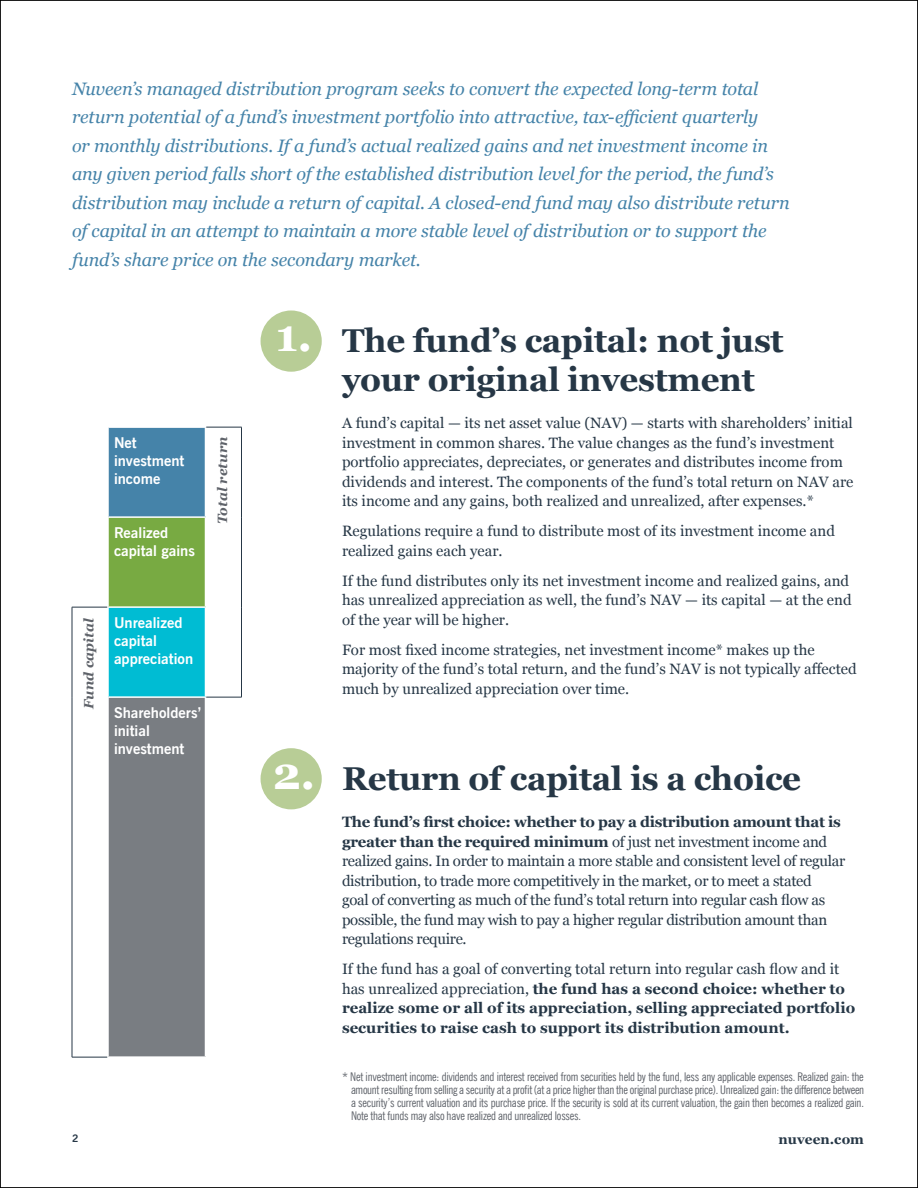
<style>
.page{position:relative;width:918px;height:1188px;background:#fff}
.page>*{position:absolute;margin:0;border:0;box-sizing:border-box;transform-origin:0 0}
.t1{font:700 45px "Georgia";color:#fff}
.t2{font:700 33px/39px "Georgia";letter-spacing:-.01em;color:#263746}
.t3{font:italic 18px/28.5px "Georgia";letter-spacing:-.01em;color:#4583a9}
.t4{font:15px/19.5px "Georgia";color:#263746}
.t5{font:15px/19.5px "Georgia";letter-spacing:-.02em;color:#263746}
.t6{font:700 15px/19.5px "Georgia";color:#263746}
.t7{font:700 15px/18px "News Gothic BT";color:#fff}
.t8{font:italic 700 13.5px "Georgia";letter-spacing:.01em;color:#5f636a}
.t9{font:700 13.5px "Georgia";letter-spacing:.005em;color:#263746}
.t10{font:condensed 12px/12.8px "News Gothic BT";letter-spacing:-.02em;color:#5f636a;text-align:justify}
.t11{font:700 10.5px "News Gothic BT";color:#263746}
.s1{font-weight:700}
.s2{font-weight:400}
</style>
<div class="page">
<div style="left:261px;top:310px;width:61px;height:62px;background:#b8cd96;border-radius:50%"></div>
<div style="left:261px;top:748px;width:61px;height:61px;background:#b8cd96;border-radius:50%"></div>
<div style="left:108px;top:427px;width:98px;height:90px;background:#4583a9"></div>
<div style="left:108px;top:517px;width:98px;height:90px;background:#78aa42"></div>
<div style="left:108px;top:607px;width:98px;height:90px;background:#00bcd3"></div>
<div style="left:108px;top:697px;width:98px;height:360px;background:#797d82"></div>
<hr style="left:108px;top:426px;width:98px;height:2px;background:#fff">
<hr style="left:107px;top:428px;width:2px;height:88px;background:#fff">
<hr style="left:205px;top:428px;width:1px;height:88px;background:#fff">
<hr style="left:108px;top:516px;width:98px;height:2px;background:#fff">
<hr style="left:107px;top:518px;width:2px;height:88px;background:#fff">
<hr style="left:205px;top:518px;width:1px;height:88px;background:#fff">
<hr style="left:107px;top:606px;width:99px;height:2px;background:#fff">
<hr style="left:107px;top:608px;width:2px;height:88px;background:#fff">
<hr style="left:205px;top:608px;width:1px;height:88px;background:#fff">
<hr style="left:108px;top:696px;width:98px;height:2px;background:#fff">
<hr style="left:107px;top:698px;width:2px;height:358px;background:#fff">
<hr style="left:205px;top:698px;width:1px;height:358px;background:#fff">
<hr style="left:107px;top:1056px;width:99px;height:2px;background:#fff">
<hr style="left:206px;top:427px;width:36px;height:1px;background:#263746">
<hr style="left:241px;top:427px;width:1px;height:90px;background:#263746">
<hr style="left:241px;top:517px;width:1px;height:90px;background:#263746">
<hr style="left:241px;top:607px;width:1px;height:90px;background:#263746">
<hr style="left:206px;top:697px;width:36px;height:1px;background:#263746">
<hr style="left:72px;top:607px;width:35px;height:1px;background:#263746">
<hr style="left:72px;top:607px;width:1px;height:90px;background:#263746">
<hr style="left:72px;top:697px;width:1px;height:360px;background:#263746">
<hr style="left:72px;top:1057px;width:35px;height:1px;background:#263746">
<p class="t3" style="left:72px;top:73px;width:719px">Nuveen’s managed distribution program seeks to convert the expected long-term total return potential of a fund’s investment portfolio into attractive, tax-efficient quarterly<br>or monthly distributions. If a fund’s actual realized gains and net investment income in any given period falls short of the established distribution level for the period, the fund’s distribution may include a return of capital. A closed-end fund may also distribute return of capital in an attempt to maintain a more stable level of distribution or to support the fund’s share price on the secondary market.</p>
<p class="t7" style="left:114px;top:433px;width:72px">Net investment income</p>
<p class="t7" style="left:114px;top:523px;width:82px">Realized capital gains</p>
<p class="t8" style="left:212px;top:524px;width:89px;rotate:-90deg">Total return</p>
<p class="t8" style="left:79px;top:709px;width:92px;rotate:-90deg">Fund capital</p>
<p class="t7" style="left:114px;top:613px;width:81px">Unrealized capital appreciation</p>
<p class="t7" style="left:114px;top:703px;width:89px">Shareholders’ initial investment</p>
<h1 class="t1" style="left:276px;top:302px;width:38px">1.</h1>
<h1 class="t1" style="left:273px;top:739px;width:44px">2.</h1>
<h2 class="t2" style="left:342px;top:319px;width:443px">The fund’s capital: not just your original investment</h2>
<p class="t4" style="left:342px;top:413px;width:513px">A fund’s capital — its net asset value (NAV) — starts with shareholders’ initial investment in common shares. The value changes as the fund’s investment portfolio appreciates, depreciates, or generates and distributes income from dividends and interest. The components of the fund’s total return on NAV are its income and any gains, both realized and unrealized, after expenses.*</p>
<p class="t4" style="left:342px;top:521px;width:495px">Regulations require a fund to distribute most of its investment income and realized gains each year.</p>
<p class="t4" style="left:342px;top:570px;width:511px">If the fund distributes only its net investment income and realized gains, and has unrealized appreciation as well, the fund’s NAV — its capital — at the end of the year will be higher.</p>
<p class="t4" style="left:342px;top:639px;width:516px">For most fixed income strategies, net investment income* makes up the majority of the fund’s total return, and the fund’s NAV is not typically affected much by unrealized appreciation over time.</p>
<h2 class="t2" style="left:342px;top:757px;width:461px">Return of capital is a choice</h2>
<p class="t5" style="left:342px;top:812px;width:505px"><span class="s1">The fund’s first choice: whether to pay a distribution amount that is greater than the required minimum</span> of just net investment income and realized gains. In order to maintain a more stable and consistent level of regular distribution, to trade more competitively in the market, or to meet a stated<br>goal of converting as much of the fund’s total return into regular cash flow as possible, the fund may wish to pay a higher regular distribution amount than regulations require.</p>
<p class="t6" style="left:342px;top:959px;width:515px"><span class="s2">If the fund has a goal of converting total return into regular cash flow and it has unrealized appreciation,</span> the fund has a second choice: whether to realize some or all of its appreciation, selling appreciated portfolio securities to raise cash to support its distribution amount.</p>
<p class="t10" style="left:351px;top:1071px;width:515px;text-indent:-9px">* Net investment income: dividends and interest received from securities held by the fund, less any applicable expenses. Realized gain: the amount resulting from selling a security at a profit (at a price higher than the original purchase price). Unrealized gain: the difference between a security’s current valuation and its purchase price. If the security is sold at its current valuation, the gain then becomes a realized gain.<br>Note that funds may also have realized and unrealized losses.</p>
<p class="t11" style="left:72px;top:1132px;width:8px">2</p>
<p class="t9" style="left:779px;top:1129px;width:87px">nuveen.com</p>
</div>
